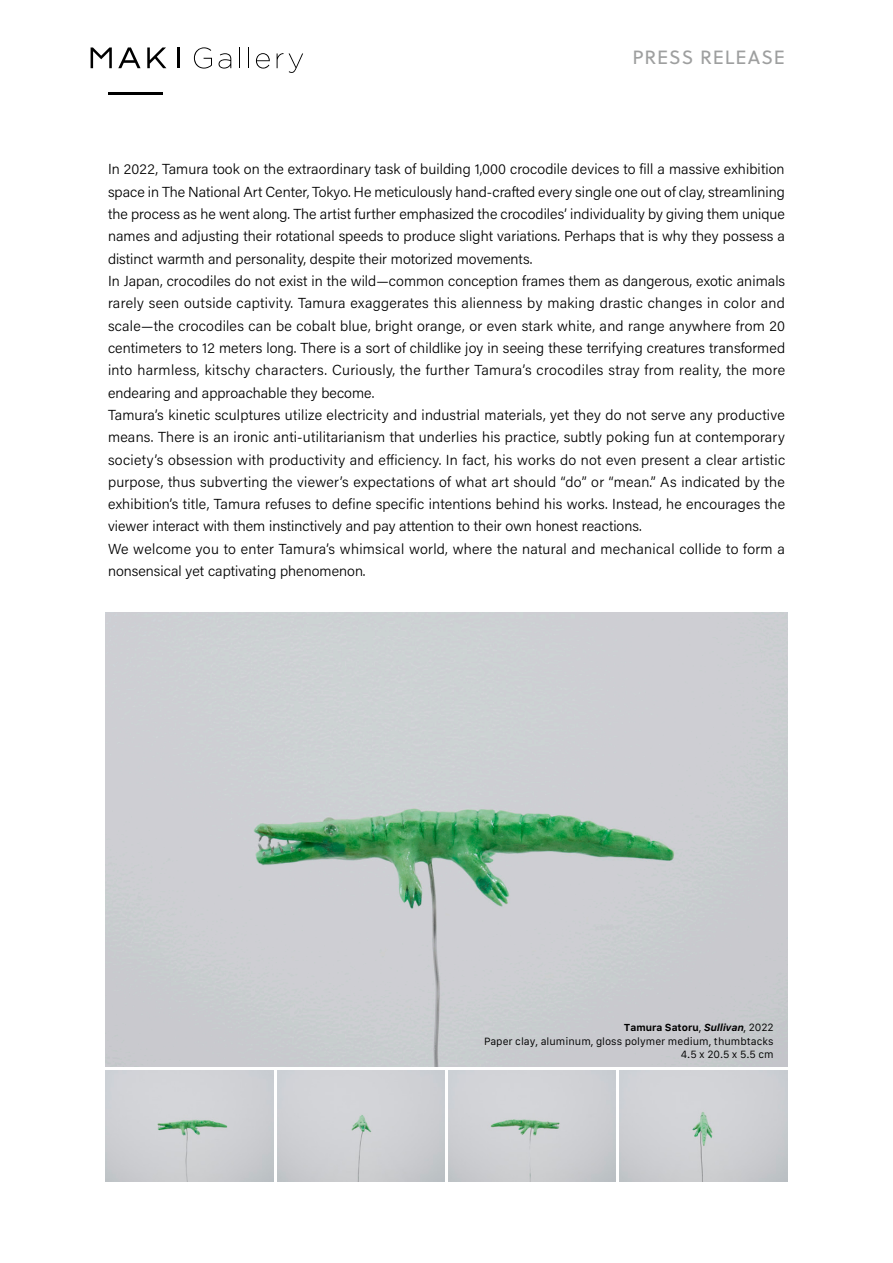
<style>
.page{position:relative;width:893px;height:1263px;background:#fff}
.page>*{position:absolute;margin:0;border:0;box-sizing:border-box;transform-origin:0 0}
.t1{font:19.2px "Soleil";letter-spacing:.05em;color:#9e9f9f}
.t2{font:14.55px/22.4px "Acumin Variable Concept";letter-spacing:.01em;color:#000}
.t3{font:10.05px/13.8px "Galvji";color:#000;text-align:right}
.s1{font-weight:700}
.s2{font-weight:700;font-style:italic}
</style>
<div class="page">
<svg style="left:194px;top:47px;width:18px;height:22px"></svg>
<svg style="left:219px;top:53px;width:12px;height:16px"></svg>
<svg style="left:239px;top:48px;width:1px;height:20px"></svg>
<svg style="left:248px;top:48px;width:1px;height:20px"></svg>
<svg style="left:256px;top:53px;width:14px;height:16px"></svg>
<svg style="left:277px;top:53px;width:6px;height:15px"></svg>
<svg style="left:289px;top:53px;width:14px;height:20px"></svg>
<svg style="left:118px;top:47px;width:23px;height:21px"></svg>
<hr style="left:108px;top:92px;width:55px;height:2px;background:#000">
<hr style="left:177px;top:47px;width:3px;height:21px;background:#000">
<svg style="left:147px;top:47px;width:19px;height:21px"></svg>
<svg style="left:91px;top:47px;width:21px;height:21px"></svg>
<img style="left:106px;top:612px;width:681px;height:454px">
<img style="left:106px;top:1070px;width:167px;height:112px">
<img style="left:449px;top:1070px;width:167px;height:112px">
<img style="left:277px;top:1070px;width:167px;height:112px">
<img style="left:620px;top:1070px;width:167px;height:112px">
<h1 class="t1" style="left:633px;top:43px;width:154px">PRESS RELEASE</h1>
<p class="t2" style="left:108px;top:158px;width:679px">In 2022, Tamura took on the extraordinary task of building 1,000 crocodile devices to fill a massive exhibition space in The National Art Center, Tokyo. He meticulously hand-crafted every single one out of clay, streamlining the process as he went along. The artist further emphasized the crocodiles’ individuality by giving them unique names and adjusting their rotational speeds to produce slight variations. Perhaps that is why they possess a distinct warmth and personality, despite their motorized movements.<br>In Japan, crocodiles do not exist in the wild—common conception frames them as dangerous, exotic animals rarely seen outside captivity. Tamura exaggerates this alienness by making drastic changes in color and scale—the crocodiles can be cobalt blue, bright orange, or even stark white, and range anywhere from 20 centimeters to 12 meters long. There is a sort of childlike joy in seeing these terrifying creatures transformed into harmless, kitschy characters. Curiously, the further Tamura’s crocodiles stray from reality, the more endearing and approachable they become.<br>Tamura’s kinetic sculptures utilize electricity and industrial materials, yet they do not serve any productive means. There is an ironic anti-utilitarianism that underlies his practice, subtly poking fun at contemporary society’s obsession with productivity and efficiency. In fact, his works do not even present a clear artistic purpose, thus subverting the viewer’s expectations of what art should “do” or “mean.” As indicated by the exhibition’s title, Tamura refuses to define specific intentions behind his works. Instead, he encourages the viewer interact with them instinctively and pay attention to their own honest reactions.<br>We welcome you to enter Tamura’s whimsical world, where the natural and mechanical collide to form a nonsensical yet captivating phenomenon.</p>
<p class="t3" style="left:484px;top:1020px;width:291px"><span class="s1">Tamura Satoru</span>, <span class="s2">Sullivan</span>, 2022<br>Paper clay, aluminum, gloss polymer medium, thumbtacks<br>4.5 x 20.5 x 5.5 cm</p>
</div>
